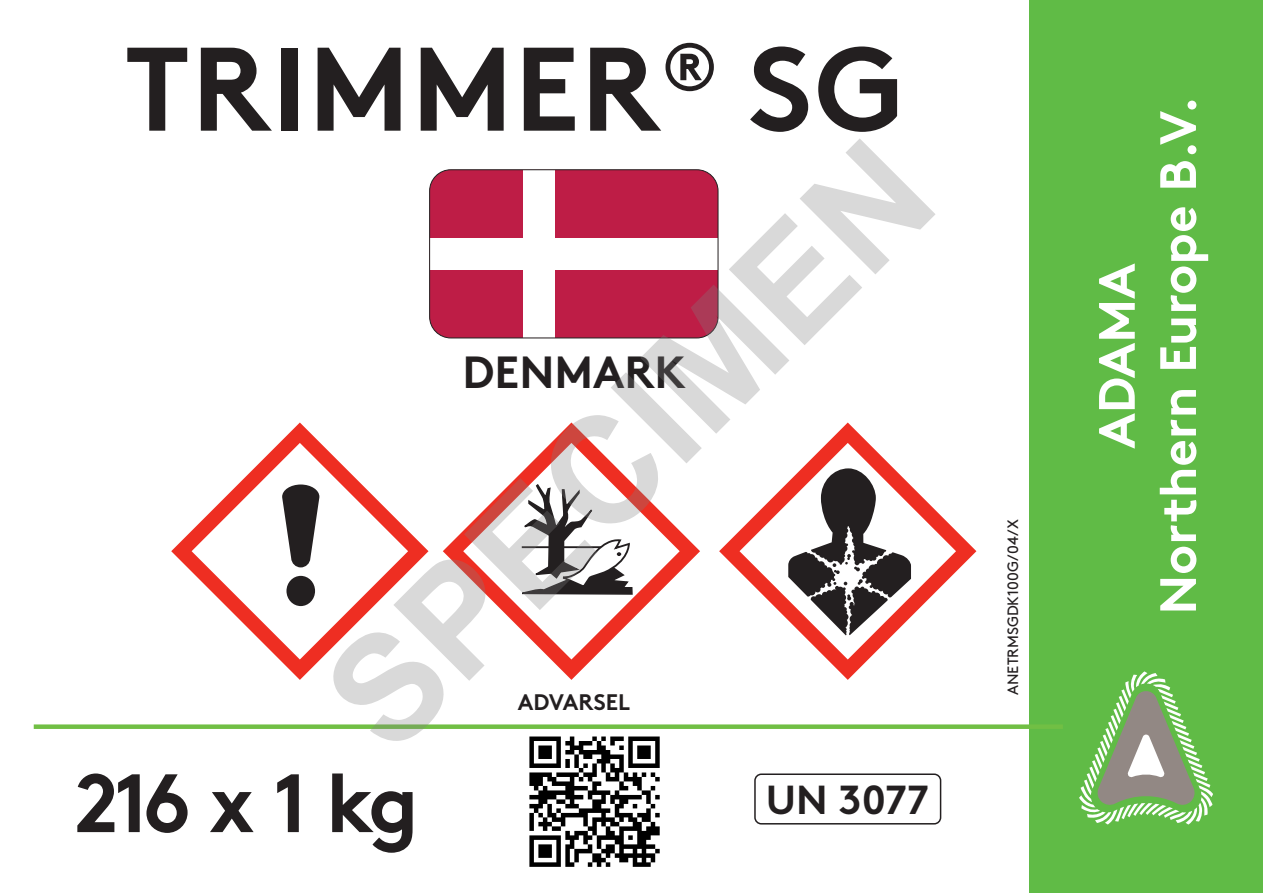
<style>
.page{position:relative;width:1263px;height:893px;background:#fff}
.page>*{position:absolute;margin:0;border:0;box-sizing:border-box;transform-origin:0 0}
.t1{font:700 149.7px "Arial";color:rgb(128 128 128/.3)}
.t2{font:700 118.5px "Brown Pro";letter-spacing:.01em;color:#231f20}
.t3{font:700 82.5px "Brown Pro";color:#231f20}
.t4{font:700 51px "Brown Pro";color:#fff}
.t5{font:700 45px "Brown Pro";color:#231f20}
.t6{font:700 40.5px "Brown Pro";color:#231f20}
.t7{font:700 22.5px "Brown Pro";color:#231f20}
.t8{font:15px "Brown Pro";color:#231f20}
</style>
<div class="page">
<div style="left:1029px;top:0;width:234px;height:892px;background:#60bb46"></div>
<svg style="left:529px;top:736px;width:131px;height:130px"></svg>
<svg style="left:1079px;top:671px;width:134px;height:153px"></svg>
<div style="left:34px;top:724px;width:1029px;height:5px;background:#71bf44"></div>
<div style="left:754px;top:773px;width:187px;height:51px;border:2px solid #231f20;border-radius:6px"></div>
<div style="left:431px;top:171px;width:287px;height:167px;background:#be1d46"></div>
<div style="left:523px;top:170px;width:31px;height:168px;background:#fff"></div>
<div style="left:430px;top:238px;width:288px;height:31px;background:#fff"></div>
<div style="left:429px;top:169px;width:289px;height:169px;border:1px solid #231f20;border-radius:21px"></div>
<svg style="left:443px;top:422px;width:257px;height:258px"></svg>
<svg style="left:521px;top:483px;width:112px;height:112px"></svg>
<svg style="left:171px;top:422px;width:257px;height:258px"></svg>
<svg style="left:719px;top:422px;width:257px;height:258px"></svg>
<svg style="left:788px;top:468px;width:123px;height:167px"></svg>
<p class="t2" style="left:124px;top:-7px;width:781px">TRIMMER<sup>®</sup> SG</p>
<h1 class="t1" style="left:279px;top:647px;width:784px;rotate:-45deg">SPECIMEN</h1>
<p class="t5" style="left:463px;top:336px;width:225px">DENMARK</p>
<p class="t7" style="left:518px;top:683px;width:114px">ADVARSEL</p>
<p class="t3" style="left:74px;top:736px;width:346px">216 x 1 kg</p>
<p class="t6" style="left:766px;top:767px;width:165px">UN 3077</p>
<p class="t8" style="left:1001px;top:695px;width:177px;rotate:-90deg">ANETRMSGDK100G/04/X</p>
<p class="t4" style="left:1075px;top:448px;width:187px;rotate:-90deg">ADAMA</p>
<p class="t4" style="left:1137px;top:614px;width:520px;rotate:-90deg">Northern Europe B.V.</p>
</div>
